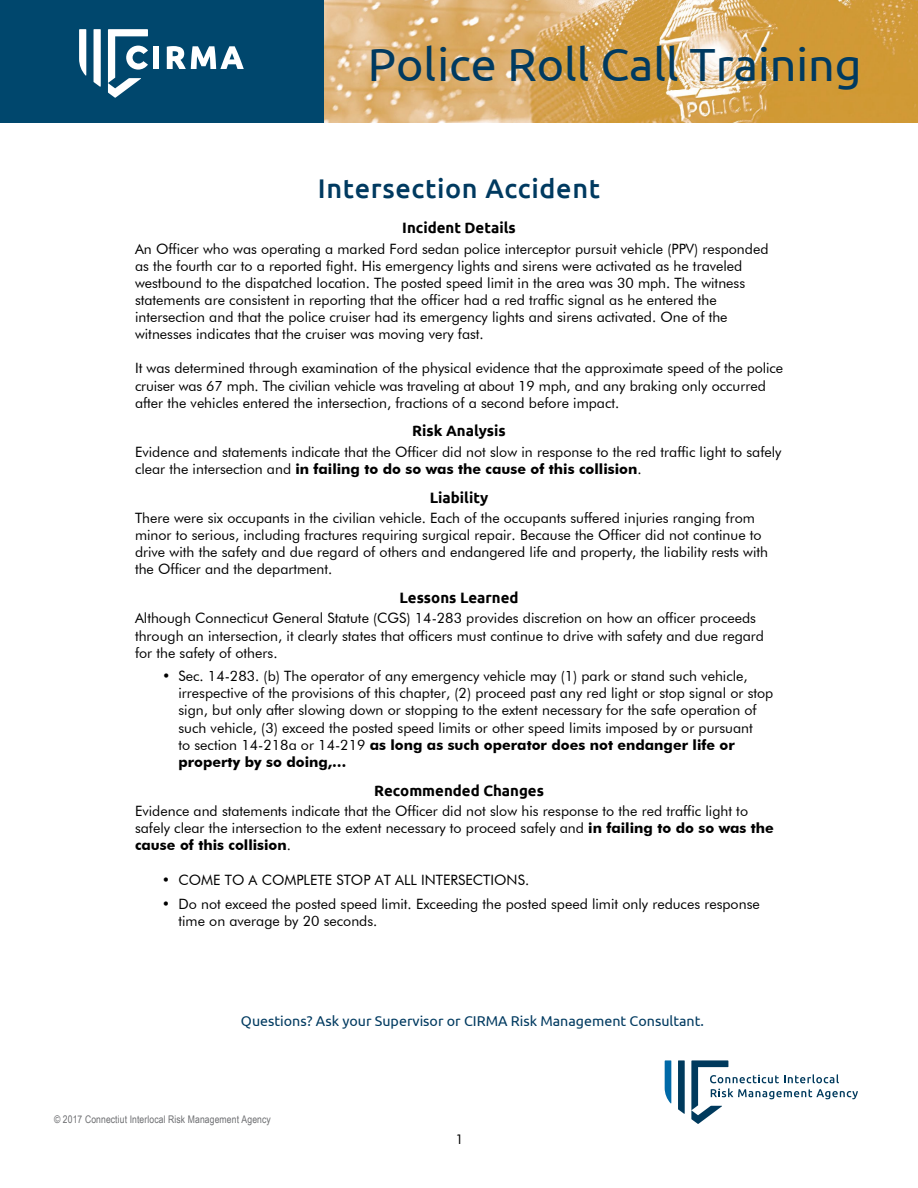
<style>
.page{position:relative;width:918px;height:1188px;background:#fff}
.page>*{position:absolute;margin:0;border:0;box-sizing:border-box;transform-origin:0 0}
.t1{font:46.5px "Ubuntu";color:#003a60}
.t2{font:500 27px "Ubuntu";letter-spacing:.025em;color:#003a60}
.t3{font:700 15px "Ubuntu";color:#000}
.t4{font:14.25px/17.1px "Futura BT";color:#000}
.t5{font:14.25px "Ubuntu";color:#003a60}
.t6{font:13.5px "Futura BT";color:#000}
.t7{font:10.5px "Arial Narrow";letter-spacing:.01em;color:#6d6e71}
.s1{font-weight:700}
</style>
<div class="page">
<img style="left:324px;top:0;width:594px;height:122px">
<div style="left:0;top:0;width:324px;height:122px;background:#00476d"></div>
<div style="left:153px;top:46px;width:6px;height:23px;background:#fff"></div>
<svg style="left:167px;top:46px;width:77px;height:23px"></svg>
<svg style="left:94px;top:29px;width:7px;height:58px"></svg>
<svg style="left:79px;top:29px;width:7px;height:47px"></svg>
<svg style="left:108px;top:29px;width:40px;height:69px"></svg>
<svg style="left:678px;top:1060px;width:7px;height:54px"></svg>
<svg style="left:665px;top:1060px;width:6px;height:44px"></svg>
<svg style="left:691px;top:1060px;width:167px;height:64px"></svg>
<h1 class="t1" style="left:368px;top:37px;width:496px">Police Roll Call Training</h1>
<h2 class="t2" style="left:318px;top:172px;width:284px">Intersection Accident</h2>
<p class="t3" style="left:402px;top:219px;width:115px">Incident Details</p>
<p class="t4" style="left:135px;top:240px;width:635px">An Officer who was operating a marked Ford sedan police interceptor pursuit vehicle (PPV) responded as the fourth car to a reported fight. His emergency lights and sirens were activated as he traveled westbound to the dispatched location. The posted speed limit in the area was 30 mph. The witness statements are consistent in reporting that the officer had a red traffic signal as he entered the intersection and that the police cruiser had its emergency lights and sirens activated. One of the witnesses indicates that the cruiser was moving very fast.</p>
<p class="t4" style="left:135px;top:360px;width:650px">It was determined through examination of the physical evidence that the approximate speed of the police cruiser was 67 mph. The civilian vehicle was traveling at about 19 mph, and any braking only occurred after the vehicles entered the intersection, fractions of a second before impact.</p>
<p class="t3" style="left:412px;top:422px;width:95px">Risk Analysis</p>
<p class="t4" style="left:135px;top:443px;width:648px">Evidence and statements indicate that the Officer did not slow in response to the red traffic light to safely clear the intersection and <span class="s1">in failing to do so was the cause of this collision</span>.</p>
<p class="t3" style="left:430px;top:488px;width:60px">Liability</p>
<p class="t4" style="left:135px;top:509px;width:635px">There were six occupants in the civilian vehicle. Each of the occupants suffered injuries ranging from minor to serious, including fractures requiring surgical repair. Because the Officer did not continue to drive with the safety and due regard of others and endangered life and property, the liability rests with the Officer and the department.</p>
<p class="t3" style="left:399px;top:589px;width:121px">Lessons Learned</p>
<p class="t4" style="left:135px;top:610px;width:631px">Although Connecticut General Statute (CGS) 14-283 provides discretion on how an officer proceeds through an intersection, it clearly states that officers must continue to drive with safety and due regard for the safety of others.</p>
<p class="t4" style="left:179px;top:668px;width:596px;text-indent:-17px">• Sec. 14-283. (b) The operator of any emergency vehicle may (1) park or stand such vehicle, irrespective of the provisions of this chapter, (2) proceed past any red light or stop signal or stop sign, but only after slowing down or stopping to the extent necessary for the safe operation of such vehicle, (3) exceed the posted speed limits or other speed limits imposed by or pursuant<br>to section 14-218a or 14-219 <span class="s1">as long as such operator does not endanger life or property by so doing,…</span></p>
<p class="t3" style="left:374px;top:781px;width:171px">Recommended Changes</p>
<p class="t4" style="left:135px;top:802px;width:640px">Evidence and statements indicate that the Officer did not slow his response to the red traffic light to safely clear the intersection to the extent necessary to proceed safely and <span class="s1">in failing to do so was the cause of this collision</span>.</p>
<p class="t4" style="left:162px;top:871px;width:369px">• COME TO A COMPLETE STOP AT ALL INTERSECTIONS.</p>
<p class="t4" style="left:178px;top:895px;width:583px;text-indent:-17px">• Do not exceed the posted speed limit. Exceeding the posted speed limit only reduces response time on average by 20 seconds.</p>
<p class="t5" style="left:241px;top:1013px;width:465px">Questions? Ask your Supervisor or CIRMA Risk Management Consultant.</p>
<p class="t7" style="left:54px;top:1112px;width:218px">© 2017 Connectiut Interlocal Risk Management Agency</p>
<p class="t6" style="left:456px;top:1131px;width:9px">1</p>
</div>
